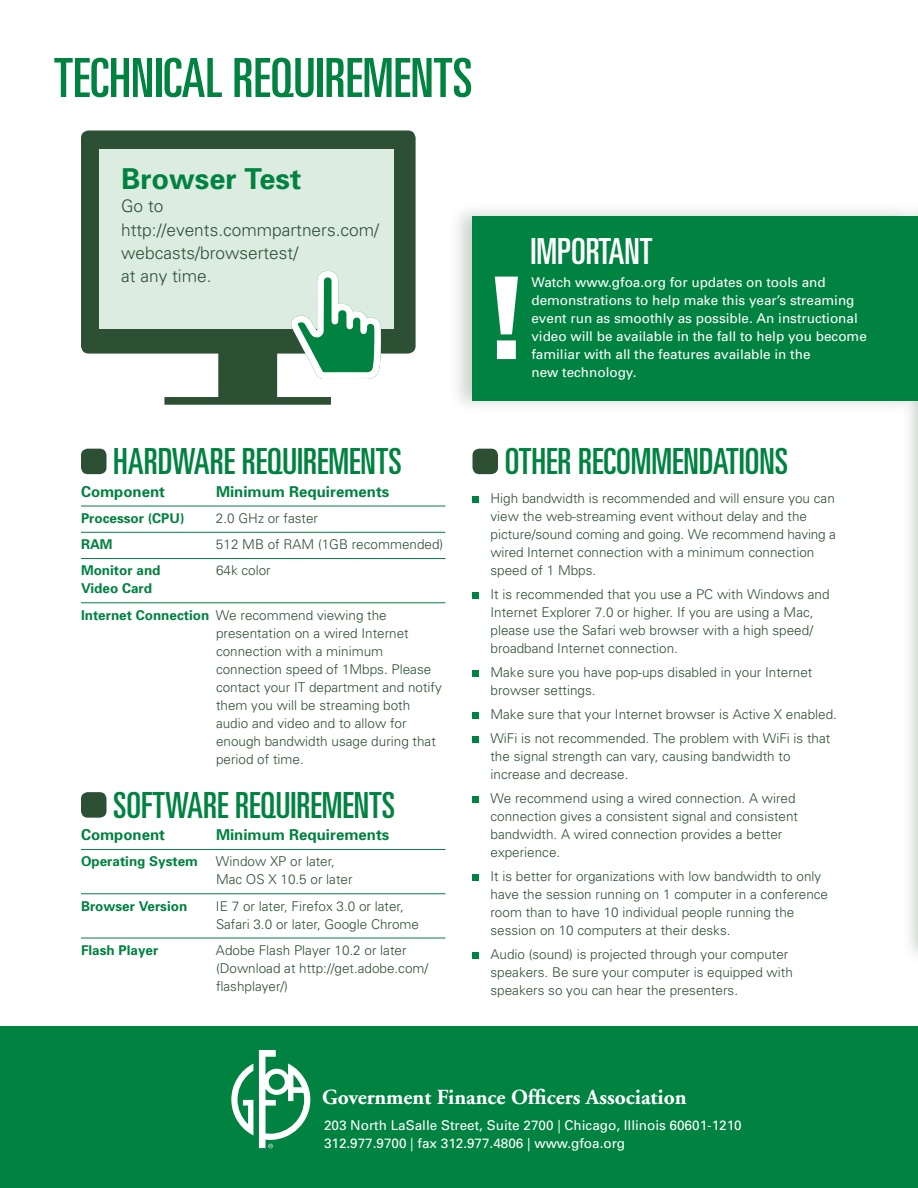
<style>
.page{position:relative;width:918px;height:1188px;background:#fff}
.page>*{position:absolute;margin:0;border:0;box-sizing:border-box;transform-origin:0 0}
._16_subhead{font:ultra-condensed 54px "Univers";color:#008240}
._16_subhead-2{font:ultra-condensed 36px "Univers";color:#008240}
._16_subhead-3{font:ultra-condensed 36px "Univers";color:#fff}
.text_9_11{font:700 28.8px "Univers";color:#008240}
.t1{font:700 21.45px "Adobe Garamond";color:#fff}
.text_9_11-2{font:300 17.25px "Univers";color:#2d5035}
.text_9_11-3{font:700 15px "Univers";color:#008240}
.text_9_11-4{font:300 13.5px/18px "Univers";color:#2d5035}
.text_9_11-5{font:13.5px/18px "Univers";color:#fff}
.text_9_11-6{font:700 13.5px "Univers";color:#008240}
.s1{font-weight:700;color:#008240}
</style>
<div class="page">
<div style="left:901px;top:199px;width:17px;height:767px;background:#2d5035;opacity:.38"></div>
<hr style="left:917px;top:216px;width:1px;height:734px;background:#008240">
<div style="left:0;top:1026px;width:918px;height:162px;background:#008240"></div>
<hr style="left:81px;top:506px;width:365px;height:1px;background:#008240">
<hr style="left:81px;top:532px;width:365px;height:1px;background:#008240">
<hr style="left:81px;top:558px;width:365px;height:1px;background:#008240">
<hr style="left:81px;top:602px;width:365px;height:1px;background:#008240">
<hr style="left:81px;top:849px;width:365px;height:1px;background:#008240">
<hr style="left:81px;top:893px;width:365px;height:1px;background:#008240">
<hr style="left:81px;top:938px;width:365px;height:1px;background:#008240">
<div style="left:81px;top:449px;width:25px;height:25px;background:#2d5035;border-radius:7px"></div>
<div style="left:81px;top:792px;width:25px;height:26px;background:#2d5035;border-radius:7px"></div>
<div style="left:472px;top:449px;width:26px;height:25px;background:#2d5035;border-radius:7px"></div>
<div style="left:472px;top:496px;width:7px;height:7px;background:#008240"></div>
<div style="left:472px;top:592px;width:7px;height:7px;background:#008240"></div>
<div style="left:472px;top:670px;width:7px;height:7px;background:#008240"></div>
<div style="left:472px;top:712px;width:7px;height:7px;background:#008240"></div>
<div style="left:472px;top:736px;width:7px;height:7px;background:#008240"></div>
<div style="left:472px;top:796px;width:7px;height:7px;background:#008240"></div>
<div style="left:472px;top:874px;width:7px;height:7px;background:#008240"></div>
<div style="left:472px;top:952px;width:7px;height:7px;background:#008240"></div>
<svg style="left:231px;top:1050px;width:79px;height:98px"></svg>
<svg style="left:81px;top:130px;width:335px;height:275px;fill:#2d5035"></svg>
<div style="left:100px;top:149px;width:294px;height:180px;background:#ddece0"></div>
<svg style="left:290px;top:271px;width:91px;height:108px"></svg>
<div style="left:448px;top:201px;width:470px;height:215px;background:#2d5035;opacity:.25"></div>
<div style="left:472px;top:216px;width:446px;height:184px;background:#008240"></div>
<svg style="left:495px;top:277px;width:23px;height:82px"></svg>
<p class="_16_subhead" style="left:54px;top:47px;width:420px">TECHNICAL REQUIREMENTS</p>
<p class="text_9_11" style="left:121px;top:162px;width:182px">Browser Test</p>
<p class="text_9_11-2" style="left:121px;top:196px;width:44px">Go to</p>
<p class="text_9_11-2" style="left:121px;top:219px;width:259px">http://events.commpartners.com/</p>
<p class="text_9_11-2" style="left:121px;top:242px;width:178px">webcasts/browsertest/</p>
<p class="text_9_11-2" style="left:121px;top:265px;width:92px">at any time.</p>
<p class="_16_subhead-2" style="left:113px;top:441px;width:290px">HARDWARE REQUIREMENTS</p>
<p class="text_9_11-3" style="left:81px;top:482px;width:86px">Component</p>
<p class="text_9_11-3" style="left:216px;top:482px;width:175px">Minimum Requirements</p>
<p class="text_9_11-6" style="left:81px;top:510px;width:105px">Processor (CPU)</p>
<p class="text_9_11-4" style="left:216px;top:509px;width:104px">2.0 GHz or faster</p>
<p class="text_9_11-6" style="left:81px;top:536px;width:33px">RAM</p>
<p class="text_9_11-4" style="left:216px;top:535px;width:229px">512 MB of RAM (1GB recommended)</p>
<p class="text_9_11-6" style="left:81px;top:562px;width:81px">Monitor and</p>
<p class="text_9_11-4" style="left:216px;top:562px;width:56px">64k color</p>
<p class="text_9_11-6" style="left:81px;top:580px;width:73px">Video Card</p>
<p class="text_9_11-4" style="left:216px;top:606px;width:227px;text-indent:-135px"><span class="s1">Internet Connection</span> We recommend viewing the presentation on a wired Internet connection with a minimum connection speed of 1Mbps. Please contact your IT department and notify them you will be streaming both audio and video and to allow for enough bandwidth usage during that period of time.</p>
<p class="_16_subhead-2" style="left:113px;top:784px;width:283px">SOFTWARE REQUIREMENTS</p>
<p class="text_9_11-3" style="left:81px;top:826px;width:86px">Component</p>
<p class="text_9_11-3" style="left:216px;top:826px;width:175px">Minimum Requirements</p>
<p class="text_9_11-6" style="left:81px;top:853px;width:119px">Operating System</p>
<p class="text_9_11-4" style="left:216px;top:853px;width:138px">Window XP or later,<br>Mac OS X 10.5 or later</p>
<p class="text_9_11-6" style="left:81px;top:898px;width:108px">Browser Version</p>
<p class="text_9_11-4" style="left:216px;top:897px;width:205px">IE 7 or later, Firefox 3.0 or later,<br>Safari 3.0 or later, Google Chrome</p>
<p class="text_9_11-6" style="left:81px;top:942px;width:79px">Flash Player</p>
<p class="text_9_11-4" style="left:216px;top:941px;width:214px">Adobe Flash Player 10.2 or later (Download at http://get.adobe.com/ flashplayer/)</p>
<p class="_16_subhead-3" style="left:531px;top:231px;width:123px">IMPORTANT</p>
<p class="text_9_11-5" style="left:531px;top:273px;width:337px">Watch www.gfoa.org for updates on tools and demonstrations to help make this year’s streaming event run as smoothly as possible. An instructional video will be available in the fall to help you become familiar with all the features available in the<br>new technology.</p>
<p class="_16_subhead-2" style="left:505px;top:441px;width:285px">OTHER RECOMMENDATIONS</p>
<p class="text_9_11-4" style="left:490px;top:489px;width:347px">High bandwidth is recommended and will ensure you can view the web-streaming event without delay and the picture/sound coming and going. We recommend having a wired Internet connection with a minimum connection speed of 1 Mbps.</p>
<p class="text_9_11-4" style="left:490px;top:585px;width:341px">It is recommended that you use a PC with Windows and Internet Explorer 7.0 or higher. If you are using a Mac, please use the Safari web browser with a high speed/ broadband Internet connection.</p>
<p class="text_9_11-4" style="left:490px;top:663px;width:323px">Make sure you have pop-ups disabled in your Internet browser settings.</p>
<p class="text_9_11-4" style="left:490px;top:705px;width:348px">Make sure that your Internet browser is Active X enabled.</p>
<p class="text_9_11-4" style="left:490px;top:729px;width:341px">WiFi is not recommended. The problem with WiFi is that the signal strength can vary, causing bandwidth to increase and decrease.</p>
<p class="text_9_11-4" style="left:490px;top:789px;width:309px">We recommend using a wired connection. A wired connection gives a consistent signal and consistent bandwidth. A wired connection provides a better experience.</p>
<p class="text_9_11-4" style="left:490px;top:867px;width:339px">It is better for organizations with low bandwidth to only have the session running on 1 computer in a conference room than to have 10 individual people running the session on 10 computers at their desks.</p>
<p class="text_9_11-4" style="left:490px;top:945px;width:304px">Audio (sound) is projected through your computer speakers. Be sure your computer is equipped with speakers so you can hear the presenters.</p>
<p class="t1" style="left:322px;top:1085px;width:366px">Government Finance Officers Association</p>
<p class="text_9_11-5" style="left:324px;top:1117px;width:419px">203 North LaSalle Street, Suite 2700 | Chicago, Illinois 60601-1210</p>
<p class="text_9_11-5" style="left:324px;top:1135px;width:303px">312.977.9700 | fax 312.977.4806 | www.gfoa.org</p>
</div>
